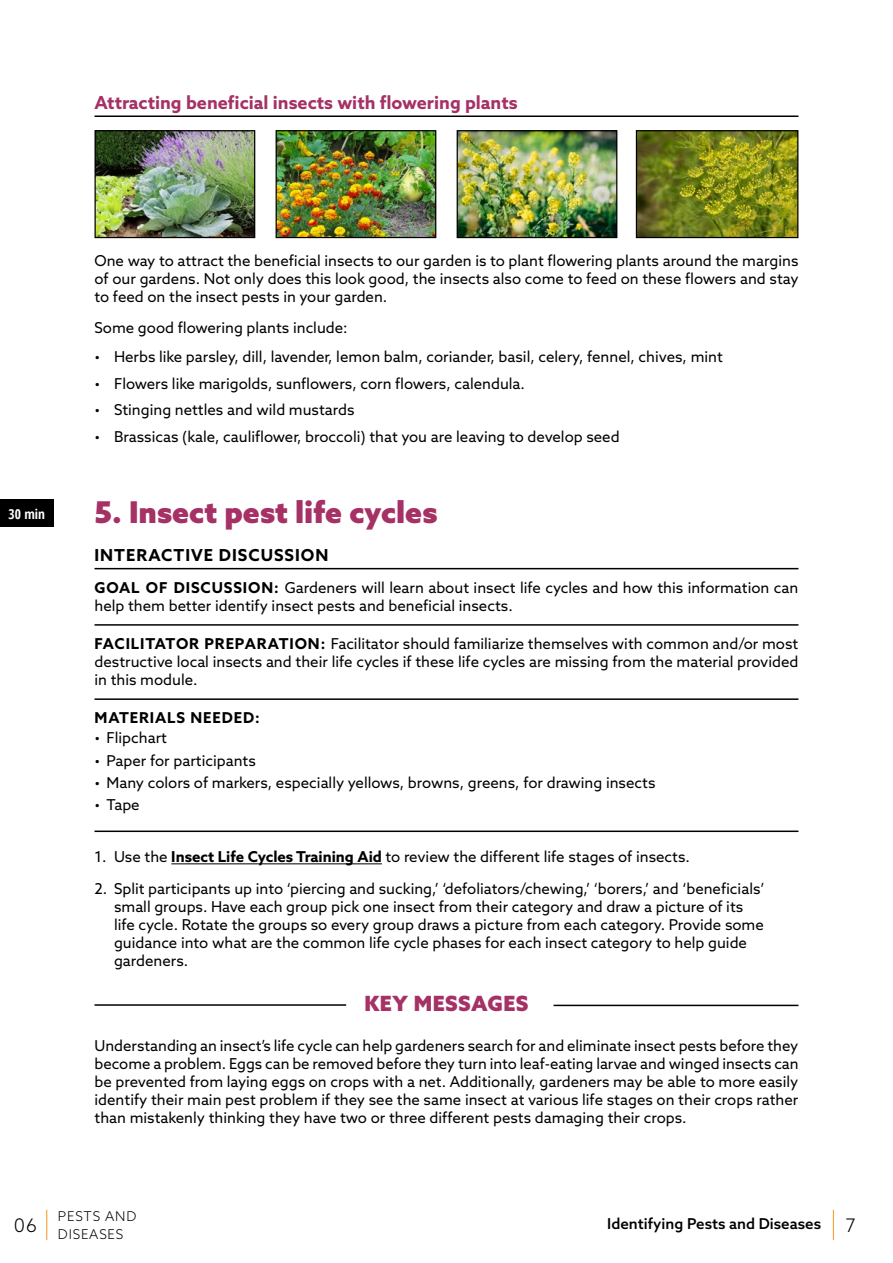
<style>
.page{position:relative;width:893px;height:1263px;background:#fff}
.page>*{position:absolute;margin:0;border:0;box-sizing:border-box;transform-origin:0 0}
.t1{font:900 30px "Azo Sans";color:#a53165}
.t2{font:900 21px "Azo Sans";letter-spacing:.02em;color:#a53165}
.t3{font:300 18.75px "Azo Sans";color:#000}
.t4{font:700 18px "Azo Sans";color:#a53165}
.t5{font:700 16.5px "Azo Sans";letter-spacing:.06em;color:#000}
.t6{font:15px/18px "Azo Sans";color:#000;text-align:justify}
.t7{font:500 15px "Azo Sans";color:#000}
.t8{font:700 15px "Azo Sans";letter-spacing:.06em;color:#000}
.t9{font:300 13.5px/18px "Azo Sans";letter-spacing:.06em;color:#000}
.t10{font:700 condensed 13.5px "Open Sans";color:#fff}
.s1{font-weight:700}
</style>
<div class="page">
<hr style="left:46px;top:1210px;width:1px;height:30px;background:#f7941e">
<hr style="left:833px;top:1210px;width:1px;height:30px;background:#f7941e">
<hr style="left:94px;top:115px;width:704px;height:2px;background:#000">
<hr style="left:94px;top:568px;width:704px;height:1px;background:#000">
<hr style="left:94px;top:624px;width:704px;height:2px;background:#000">
<hr style="left:94px;top:698px;width:704px;height:2px;background:#000">
<hr style="left:94px;top:830px;width:704px;height:2px;background:#000">
<hr style="left:171px;top:863px;width:211px;height:1px;background:#000">
<hr style="left:554px;top:1005px;width:244px;height:1px;background:#000">
<hr style="left:94px;top:1004px;width:252px;height:2px;background:#000">
<img style="left:96px;top:132px;width:157px;height:104px">
<div style="left:94px;top:130px;width:161px;height:108px;border:1px solid #000"></div>
<img style="left:278px;top:132px;width:156px;height:104px">
<div style="left:276px;top:130px;width:160px;height:108px;border:1px solid #000"></div>
<img style="left:459px;top:132px;width:156px;height:104px">
<div style="left:457px;top:130px;width:160px;height:108px;border:1px solid #000"></div>
<img style="left:638px;top:132px;width:158px;height:104px">
<div style="left:636px;top:130px;width:162px;height:108px;border:1px solid #000"></div>
<div style="left:0;top:500px;width:54px;height:27px;background:#000"></div>
<p class="t4" style="left:94px;top:90px;width:425px">Attracting beneficial insects with flowering plants</p>
<p class="t10" style="left:9px;top:504px;width:38px">30 min</p>
<p class="t6" style="left:94px;top:251px;width:706px">One way to attract the beneficial insects to our garden is to plant flowering plants around the margins of our gardens. Not only does this look good, the insects also come to feed on these flowers and stay to feed on the insect pests in your garden.</p>
<p class="t6" style="left:94px;top:318px;width:255px">Some good flowering plants include:</p>
<p class="t6" style="left:94px;top:348px;width:630px">• Herbs like parsley, dill, lavender, lemon balm, coriander, basil, celery, fennel, chives, mint</p>
<p class="t6" style="left:94px;top:374px;width:432px">• Flowers like marigolds, sunflowers, corn flowers, calendula.</p>
<p class="t6" style="left:94px;top:401px;width:262px">• Stinging nettles and wild mustards</p>
<p class="t6" style="left:94px;top:427px;width:527px">• Brassicas (kale, cauliflower, broccoli) that you are leaving to develop seed</p>
<h1 class="t1" style="left:94px;top:492px;width:344px">5. Insect pest life cycles</h1>
<p class="t5" style="left:94px;top:544px;width:235px">INTERACTIVE DISCUSSION</p>
<p class="t6" style="left:94px;top:578px;width:705px"><span class="s1">GOAL OF DISCUSSION:</span> Gardeners will learn about insect life cycles and how this information can help them better identify insect pests and beneficial insects.</p>
<p class="t6" style="left:94px;top:634px;width:705px"><span class="s1">FACILITATOR PREPARATION:</span> Facilitator should familiarize themselves with common and/or most destructive local insects and their life cycles if these life cycles are missing from the material provided in this module.</p>
<p class="t8" style="left:94px;top:708px;width:167px">MATERIALS NEEDED:</p>
<p class="t6" style="left:94px;top:729px;width:74px">• Flipchart</p>
<p class="t6" style="left:94px;top:751px;width:163px">• Paper for participants</p>
<p class="t6" style="left:94px;top:773px;width:562px">• Many colors of markers, especially yellows, browns, greens, for drawing insects</p>
<p class="t6" style="left:94px;top:796px;width:47px">• Tape</p>
<p class="t6" style="left:94px;top:847px;width:597px">1. Use the <span class="s1">Insect Life Cycles Training Aid</span> to review the different life stages of insects.</p>
<p class="t6" style="left:114px;top:879px;width:652px;text-align:left;text-indent:-20px">2. Split participants up into ‘piercing and sucking,’ ‘defoliators/chewing,’ ‘borers,’ and ‘beneficials’ small groups. Have each group pick one insect from their category and draw a picture of its life cycle. Rotate the groups so every group draws a picture from each category. Provide some guidance into what are the common life cycle phases for each insect category to help guide gardeners.</p>
<h2 class="t2" style="left:364px;top:989px;width:166px">KEY MESSAGES</h2>
<p class="t6" style="left:94px;top:1036px;width:706px">Understanding an insect’s life cycle can help gardeners search for and eliminate insect pests before they become a problem. Eggs can be removed before they turn into leaf-eating larvae and winged insects can be prevented from laying eggs on crops with a net. Additionally, gardeners may be able to more easily identify their main pest problem if they see the same insect at various life stages on their crops rather than mistakenly thinking they have two or three different pests damaging their crops.</p>
<p class="t3" style="left:14px;top:1213px;width:25px">06</p>
<p class="t9" style="left:58px;top:1206px;width:80px">PESTS AND<br>DISEASES</p>
<p class="t7" style="left:607px;top:1214px;width:215px">Identifying Pests and Diseases</p>
<p class="t3" style="left:845px;top:1213px;width:12px">7</p>
</div>
